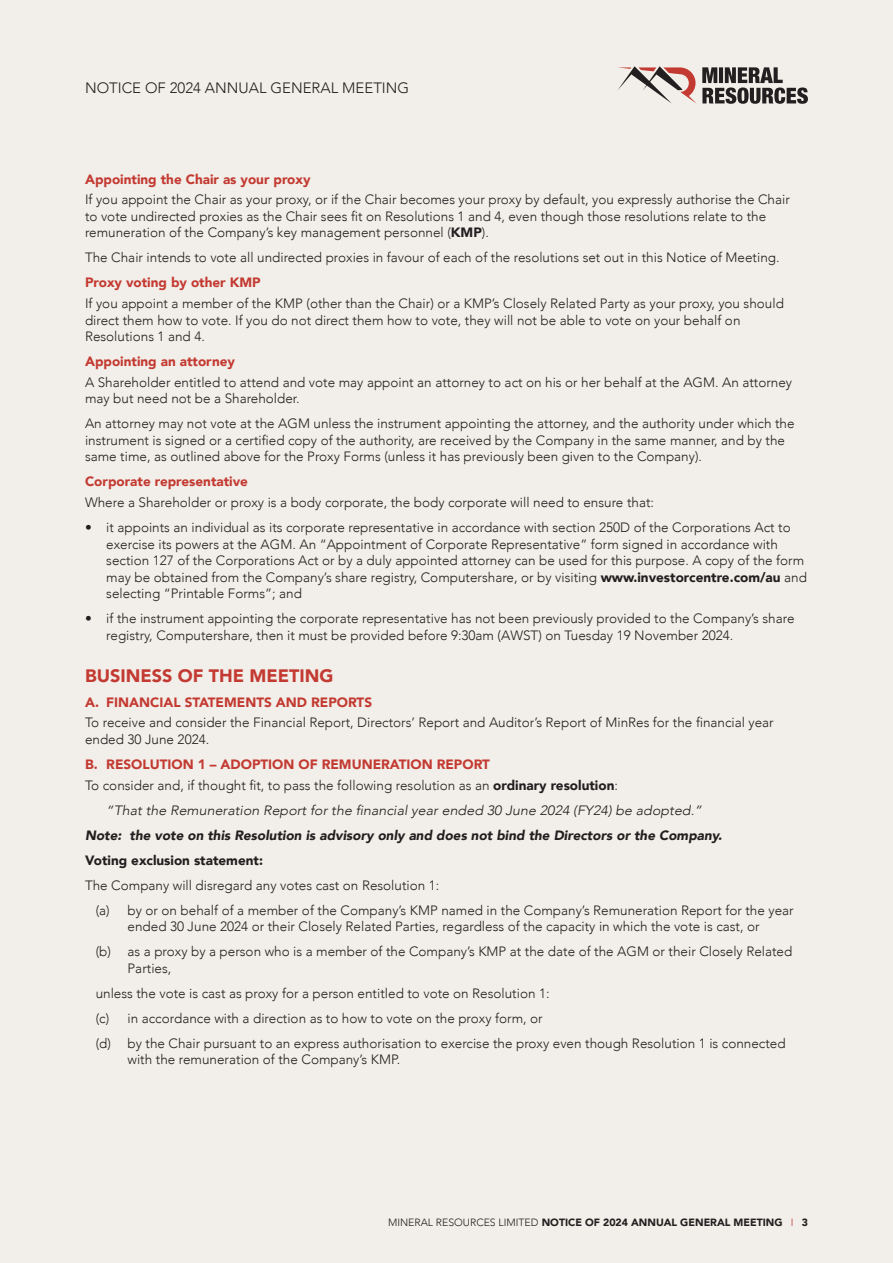
<style>
.page{position:relative;width:893px;height:1263px;background:#f2eee9}
.page>*{position:absolute;margin:0;border:0;box-sizing:border-box;transform-origin:0 0}
.t1{font:900 18px "Avenir";color:#c33a32}
.t2{font:300 15px "Avenir";color:#231f20}
.t3{font:300 13.5px/16.5px "Avenir";color:#231f20}
.t4{font:900 13.5px "Avenir";color:#c33a32}
.t5{font:italic 900 13.5px "Avenir";color:#231f20}
.t6{font:italic 300 13.5px "Avenir";color:#231f20;scale:1.06 1}
.t7{font:900 13.5px "Avenir";color:#231f20}
.t8{font:900 10.5px "Avenir";color:#231f20}
.s1{font-weight:900}
.s2{font-weight:300}
.s3{font-weight:300;color:#c33a32}
</style>
<div class="page">
<svg style="left:702px;top:67px;width:106px;height:37px"></svg>
<svg style="left:618px;top:66px;width:78px;height:38px"></svg>
<p class="t2" style="left:85px;top:78px;width:326px">NOTICE OF 2024 ANNUAL GENERAL MEETING</p>
<p class="t4" style="left:85px;top:167px;width:227px">Appointing the Chair as your proxy</p>
<p class="t3" style="left:85px;top:191px;width:706px">If you appoint the Chair as your proxy, or if the Chair becomes your proxy by default, you expressly authorise the Chair to vote undirected proxies as the Chair sees fit on Resolutions 1 and 4, even though those resolutions relate to the remuneration of the Company’s key management personnel (<span class="s1">KMP</span>).</p>
<p class="t3" style="left:85px;top:249px;width:696px">The Chair intends to vote all undirected proxies in favour of each of the resolutions set out in this Notice of Meeting.</p>
<p class="t4" style="left:85px;top:271px;width:177px">Proxy voting by other KMP</p>
<p class="t3" style="left:85px;top:295px;width:700px">If you appoint a member of the KMP (other than the Chair) or a KMP’s Closely Related Party as your proxy, you should direct them how to vote. If you do not direct them how to vote, they will not be able to vote on your behalf on<br>Resolutions 1 and 4.</p>
<p class="t4" style="left:85px;top:350px;width:151px">Appointing an attorney</p>
<p class="t3" style="left:85px;top:374px;width:709px">A Shareholder entitled to attend and vote may appoint an attorney to act on his or her behalf at the AGM. An attorney may but need not be a Shareholder.</p>
<p class="t3" style="left:85px;top:415px;width:711px">An attorney may not vote at the AGM unless the instrument appointing the attorney, and the authority under which the instrument is signed or a certified copy of the authority, are received by the Company in the same manner, and by the same time, as outlined above for the Proxy Forms (unless it has previously been given to the Company).</p>
<p class="t4" style="left:85px;top:470px;width:164px">Corporate representative</p>
<p class="t3" style="left:85px;top:494px;width:570px">Where a Shareholder or proxy is a body corporate, the body corporate will need to ensure that:</p>
<p class="t3" style="left:106px;top:519px;width:702px;text-indent:-21px">• it appoints an individual as its corporate representative in accordance with section 250D of the Corporations Act to exercise its powers at the AGM. An “Appointment of Corporate Representative” form signed in accordance with section 127 of the Corporations Act or by a duly appointed attorney can be used for this purpose. A copy of the form may be obtained from the Company’s share registry, Computershare, or by visiting <span class="s1">www.investorcentre.com/au</span> and selecting “Printable Forms”; and</p>
<p class="t3" style="left:106px;top:610px;width:690px;text-indent:-21px">• if the instrument appointing the corporate representative has not been previously provided to the Company’s share registry, Computershare, then it must be provided before 9:30am (AWST) on Tuesday 19 November 2024.</p>
<p class="t1" style="left:85px;top:660px;width:250px">BUSINESS OF THE MEETING</p>
<p class="t4" style="left:85px;top:690px;width:289px">A. FINANCIAL STATEMENTS AND REPORTS</p>
<p class="t3" style="left:85px;top:715px;width:690px">To receive and consider the Financial Report, Directors’ Report and Auditor’s Report of MinRes for the financial year ended 30 June 2024.</p>
<p class="t4" style="left:85px;top:753px;width:406px">B. RESOLUTION 1 – ADOPTION OF REMUNERATION REPORT</p>
<p class="t3" style="left:85px;top:777px;width:534px">To consider and, if thought fit, to pass the following resolution as an <span class="s1">ordinary resolution</span>:</p>
<p class="t6" style="left:106px;top:802px;width:563px">“That the Remuneration Report for the financial year ended 30 June 2024 (FY24) be adopted.”</p>
<p class="t5" style="left:85px;top:824px;width:639px">Note: the vote on this Resolution is advisory only and does not bind the Directors or the Company.</p>
<p class="t7" style="left:85px;top:848px;width:179px">Voting exclusion statement:</p>
<p class="t3" style="left:85px;top:877px;width:356px">The Company will disregard any votes cast on Resolution 1:</p>
<p class="t3" style="left:96px;top:902px;width:699px;text-align:center">(a) by or on behalf of a member of the Company’s KMP named in the Company’s Remuneration Report for the year ended 30 June 2024 or their Closely Related Parties, regardless of the capacity in which the vote is cast, or</p>
<p class="t3" style="left:128px;top:943px;width:666px;text-indent:-32px">(b) as a proxy by a person who is a member of the Company’s KMP at the date of the AGM or their Closely Related<br>Parties,</p>
<p class="t3" style="left:96px;top:985px;width:455px">unless the vote is cast as proxy for a person entitled to vote on Resolution 1:</p>
<p class="t3" style="left:96px;top:1010px;width:449px">(c) in accordance with a direction as to how to vote on the proxy form, or</p>
<p class="t3" style="left:128px;top:1035px;width:659px;text-indent:-32px">(d) by the Chair pursuant to an express authorisation to exercise the proxy even though Resolution 1 is connected with the remuneration of the Company’s KMP.</p>
<p class="t8" style="left:388px;top:1213px;width:421px"><span class="s2">MINERAL RESOURCES LIMITED</span> NOTICE OF 2024 ANNUAL GENERAL MEETING <span class="s3">I</span> 3</p>
</div>
